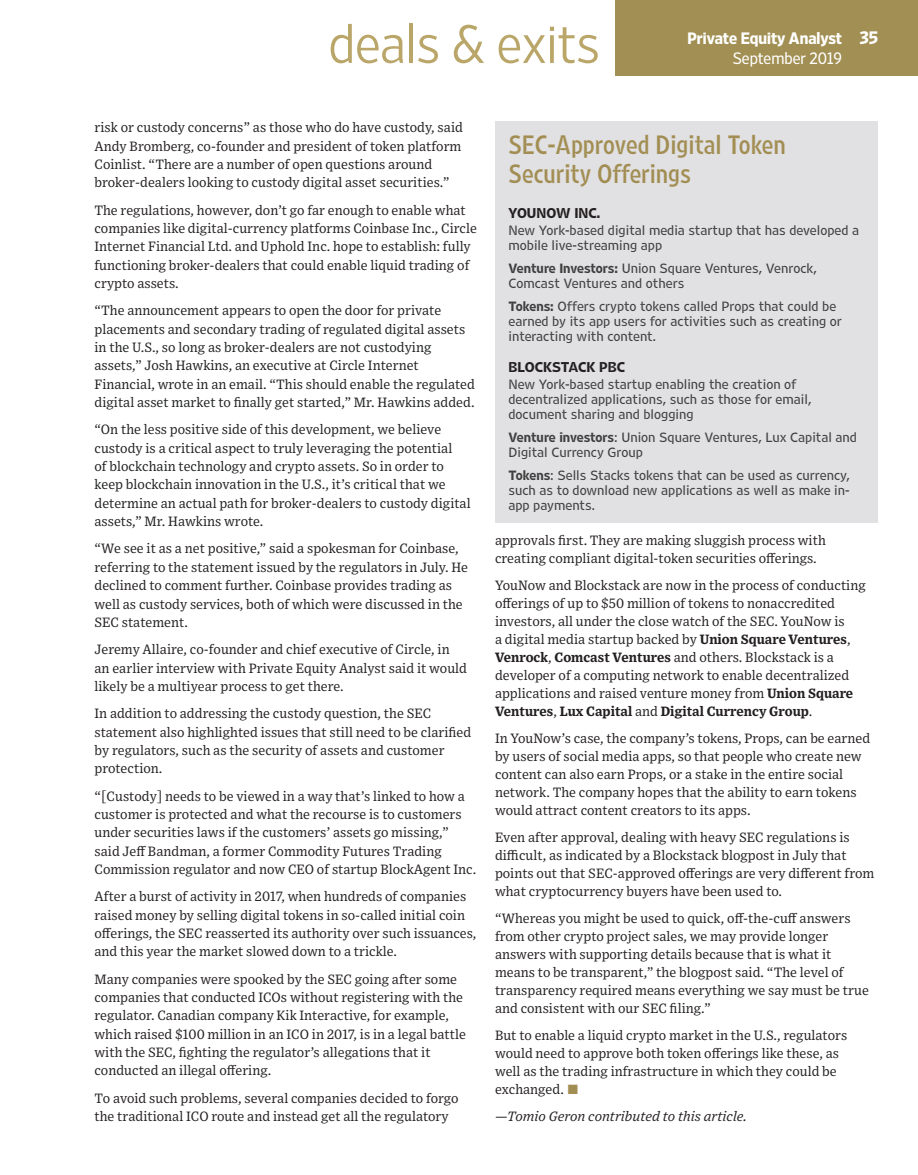
<style>
.page{position:relative;width:918px;height:1175px;background:#fff}
.page>*{position:absolute;margin:0;border:0;box-sizing:border-box;transform-origin:0 0}
.t1{font:300 54px "DJ5 Retina Nr";color:#b9a668}
.t2{font:24px/28.8px "DJ5 Retina Ag Reg Semi";color:#a28e53}
.t3{font:700 16.5px "DJ5 Retina Nr";color:#fff}
.t4{font:500 16.5px "DJ5 Retina Nr";color:#fff}
.t5{font:13.5px/18.3px "Exchange";color:#231f20}
.t6{font:13.5px/18.3px "Exchange";color:#1f2020}
.t7{font:italic 13.5px "Exchange";color:#231f20}
.t8{font:13.5px "Retina MP Bold";color:#231f20}
.t9{font:12.75px/15px "Retina MP Book";color:#3e3e3f}
.s1{font-size:18px}
.s2{color:#231f20}
.s3{font-family:"Retina MP Bold"}
.s4{font-weight:700}
.s5{color:#a28e53}
</style>
<div class="page">
<div style="left:616px;top:0;width:302px;height:75px;background:#a28f53"></div>
<div style="left:495px;top:122px;width:383px;height:401px;background:#e1e0e2"></div>
<h1 class="t1" style="left:329px;top:13px;width:273px">deals &amp; exits</h1>
<p class="t3" style="left:688px;top:29px;width:192px">Private Equity Analyst <span class="s1">35</span></p>
<p class="t4" style="left:733px;top:49px;width:111px">September 2019</p>
<p class="t5" style="left:94px;top:118px;width:370px">risk or custody concerns” as those who do have custody, said Andy Bromberg, co-founder and president of token platform Coinlist. “There are a number of open questions around broker-dealers looking to custody digital asset securities.”</p>
<p class="t5" style="left:94px;top:200px;width:384px">The regulations, however, don’t go far enough to enable what companies like digital-currency platforms Coinbase Inc., Circle Internet Financial Ltd. and Uphold Inc. hope to establish: fully functioning broker-dealers that could enable liquid trading of crypto assets.</p>
<p class="t6" style="left:94px;top:301px;width:382px"><span class="s2">“</span>The announcement appears to open the door for private placements and secondary trading of regulated digital assets in the U.S., so long as broker-dealers are not custodying assets,” Josh Hawkins, an executive at Circle Internet Financial, wrote in an email. “This should enable the regulated digital asset market to finally get started,” Mr. Hawkins added.</p>
<p class="t6" style="left:94px;top:420px;width:378px">“On the less positive side of this development, we believe custody is a critical aspect to truly leveraging the potential<br>of blockchain technology and crypto assets. So in order to keep blockchain innovation in the U.S., it’s critical that we determine an actual path for broker-dealers to custody digital assets,” Mr. Hawkins wrote.</p>
<p class="t5" style="left:94px;top:539px;width:375px">“We see it as a net positive,” said a spokesman for Coinbase, referring to the statement issued by the regulators in July. He declined to comment further. Coinbase provides trading as well as custody services, both of which were discussed in the SEC statement.</p>
<p class="t5" style="left:94px;top:639px;width:374px">Jeremy Allaire, co-founder and chief executive of Circle, in an earlier interview with Private Equity Analyst said it would likely be a multiyear process to get there.</p>
<p class="t5" style="left:94px;top:703px;width:378px">In addition to addressing the custody question, the SEC statement also highlighted issues that still need to be clarified by regulators, such as the security of assets and customer protection.</p>
<p class="t5" style="left:94px;top:786px;width:383px">“[Custody] needs to be viewed in a way that’s linked to how a customer is protected and what the recourse is to customers under securities laws if the customers’ assets go missing,” said Jeff Bandman, a former Commodity Futures Trading Commission regulator and now CEO of startup BlockAgent Inc.</p>
<p class="t5" style="left:94px;top:886px;width:383px">After a burst of activity in 2017, when hundreds of companies raised money by selling digital tokens in so-called initial coin offerings, the SEC reasserted its authority over such issuances, and this year the market slowed down to a trickle.</p>
<p class="t5" style="left:94px;top:969px;width:373px">Many companies were spooked by the SEC going after some companies that conducted ICOs without registering with the regulator. Canadian company Kik Interactive, for example, which raised $100 million in an ICO in 2017, is in a legal battle with the SEC, fighting the regulator’s allegations that it conducted an illegal offering.</p>
<p class="t5" style="left:94px;top:1088px;width:366px">To avoid such problems, several companies decided to forgo the traditional ICO route and instead get all the regulatory</p>
<h2 class="t2" style="left:508px;top:131px;width:279px">SEC-Approved Digital Token<br>Security Offerings</h2>
<p class="t8" style="left:508px;top:203px;width:93px">YOUNOW INC.</p>
<p class="t9" style="left:508px;top:222px;width:352px">New York-based digital media startup that has developed a mobile live-streaming app</p>
<p class="t9" style="left:508px;top:260px;width:310px"><span class="s3">Venture Investors:</span> Union Square Ventures, Venrock,<br>Comcast Ventures and others</p>
<p class="t9" style="left:508px;top:298px;width:335px"><span class="s3">Tokens:</span> Offers crypto tokens called Props that could be earned by its app users for activities such as creating or interacting with content.</p>
<p class="t8" style="left:508px;top:356px;width:118px">BLOCKSTACK PBC</p>
<p class="t9" style="left:508px;top:376px;width:305px">New York-based startup enabling the creation of decentralized applications, such as those for email, document sharing and blogging</p>
<p class="t9" style="left:508px;top:429px;width:350px"><span class="s3">Venture investors</span>: Union Square Ventures, Lux Capital and<br>Digital Currency Group</p>
<p class="t9" style="left:508px;top:466px;width:343px;text-align:justify"><span class="s3">Tokens</span>: Sells Stacks tokens that can be used as currency, such as to download new applications as well as make in&shy;app payments.</p>
<p class="t5" style="left:495px;top:530px;width:332px">approvals first. They are making sluggish process with creating compliant digital-token securities offerings.</p>
<p class="t5" style="left:495px;top:575px;width:372px">YouNow and Blockstack are now in the process of conducting offerings of up to $50 million of tokens to nonaccredited investors, all under the close watch of the SEC. YouNow is<br>a digital media startup backed by <span class="s4">Union Square Ventures</span>, <span class="s4">Venrock</span>, <span class="s4">Comcast Ventures</span> and others. Blockstack is a developer of a computing network to enable decentralized applications and raised venture money from <span class="s4">Union Square Ventures</span>, <span class="s4">Lux Capital</span> and <span class="s4">Digital Currency Group</span>.</p>
<p class="t5" style="left:495px;top:728px;width:377px">In YouNow’s case, the company’s tokens, Props, can be earned by users of social media apps, so that people who create new content can also earn Props, or a stake in the entire social network. The company hopes that the ability to earn tokens would attract content creators to its apps.</p>
<p class="t5" style="left:495px;top:827px;width:381px">Even after approval, dealing with heavy SEC regulations is difficult, as indicated by a Blockstack blogpost in July that points out that SEC-approved offerings are very different from what cryptocurrency buyers have been used to.</p>
<p class="t5" style="left:495px;top:908px;width:375px">“Whereas you might be used to quick, off-the-cuff answers from other crypto project sales, we may provide longer answers with supporting details because that is what it means to be transparent,” the blogpost said. “The level of transparency required means everything we say must be true and consistent with our SEC filing.”</p>
<p class="t5" style="left:495px;top:1025px;width:354px">But to enable a liquid crypto market in the U.S., regulators would need to approve both token offerings like these, as well as the trading infrastructure in which they could be exchanged. <span class="s5">■</span></p>
<p class="t7" style="left:495px;top:1106px;width:254px">—Tomio Geron contributed to this article.</p>
</div>
